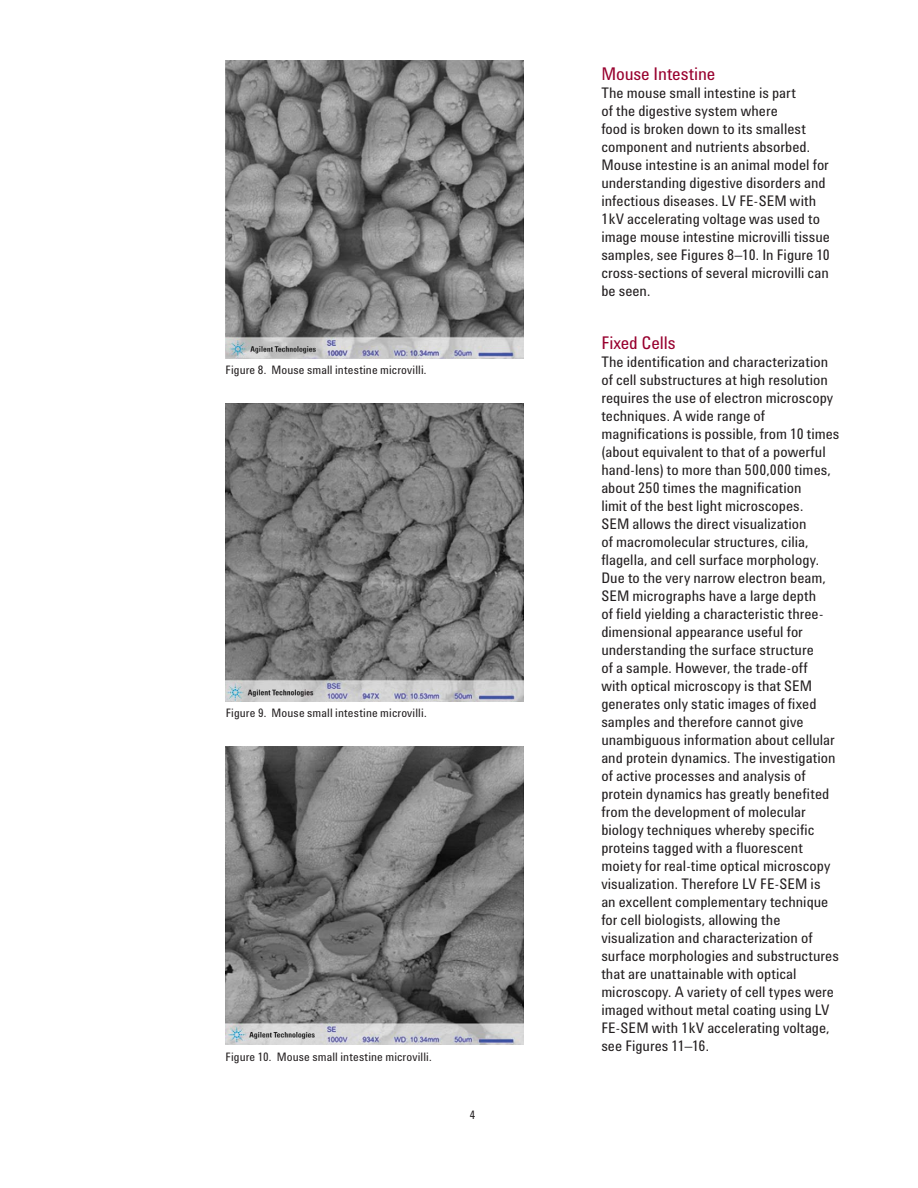
<style>
.page{position:relative;width:918px;height:1188px;background:#fff}
.page>*{position:absolute;margin:0;border:0;box-sizing:border-box;transform-origin:0 0}
.t1{font:18px "Agilent Cond";letter-spacing:-.005em;color:#98002e}
.t2{font:15px/18px "Agilent Cond";color:#231f20}
.t3{font:12px "Agilent Cond";letter-spacing:.01em;color:#231f20}
</style>
<div class="page">
<img style="left:225px;top:404px;width:298px;height:298px">
<img style="left:225px;top:747px;width:298px;height:298px">
<img style="left:225px;top:61px;width:298px;height:298px">
<p class="t3" style="left:225px;top:366px;width:203px">Figure 8. Mouse small intestine microvilli.</p>
<p class="t3" style="left:226px;top:708px;width:202px">Figure 9. Mouse small intestine microvilli.</p>
<p class="t3" style="left:225px;top:1052px;width:208px">Figure 10. Mouse small intestine microvilli.</p>
<p class="t3" style="left:470px;top:1110px;width:7px">4</p>
<p class="t1" style="left:601px;top:67px;width:116px">Mouse Intestine</p>
<p class="t2" style="left:601px;top:85px;width:230px">The mouse small intestine is part<br>of the digestive system where<br>food is broken down to its smallest component and nutrients absorbed.<br>Mouse intestine is an animal model for understanding digestive disorders and infectious diseases. LV FE-SEM with 1kV accelerating voltage was used to image mouse intestine microvilli tissue samples, see Figures 8–10. In Figure 10 cross-sections of several microvilli can be seen.</p>
<p class="t1" style="left:601px;top:336px;width:76px">Fixed Cells</p>
<p class="t2" style="left:601px;top:354px;width:240px">The identification and characterization of cell substructures at high resolution requires the use of electron microscopy techniques. A wide range of magnifications is possible, from 10 times (about equivalent to that of a powerful hand-lens) to more than 500,000 times, about 250 times the magnification<br>limit of the best light microscopes.<br>SEM allows the direct visualization<br>of macromolecular structures, cilia, flagella, and cell surface morphology.<br>Due to the very narrow electron beam, SEM micrographs have a large depth<br>of field yielding a characteristic three&shy;dimensional appearance useful for understanding the surface structure<br>of a sample. However, the trade-off<br>with optical microscopy is that SEM generates only static images of fixed samples and therefore cannot give unambiguous information about cellular and protein dynamics. The investigation of active processes and analysis of protein dynamics has greatly benefited from the development of molecular biology techniques whereby specific proteins tagged with a fluorescent moiety for real-time optical microscopy visualization. Therefore LV FE-SEM is<br>an excellent complementary technique for cell biologists, allowing the visualization and characterization of surface morphologies and substructures that are unattainable with optical microscopy. A variety of cell types were imaged without metal coating using LV FE-SEM with 1kV accelerating voltage, see Figures 11–16.</p>
</div>
